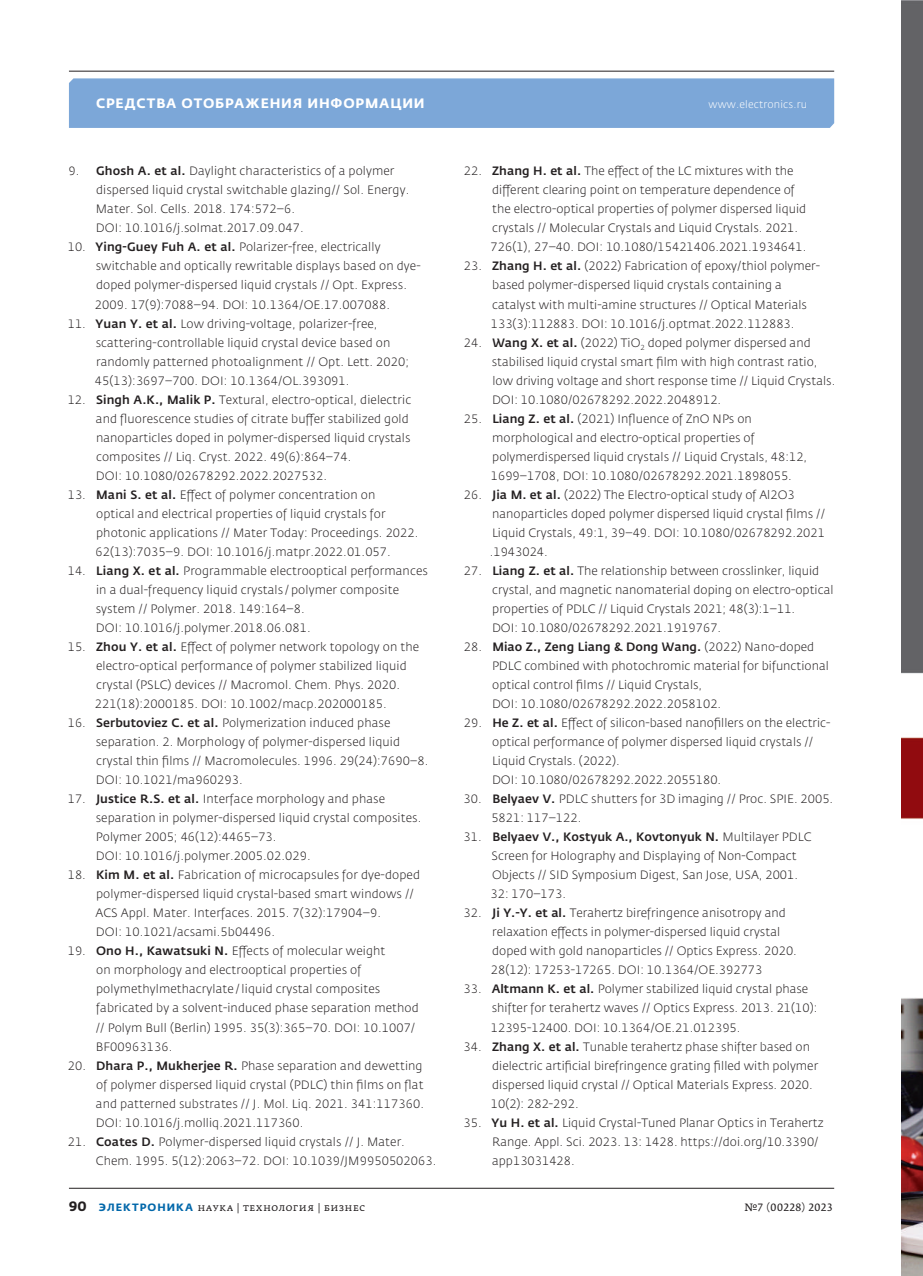
<style>
.page{position:relative;width:923px;height:1276px;background:#fff}
.page>*{position:absolute;margin:0;border:0;box-sizing:border-box;transform-origin:0 0}
.t1{font:700 13.5px "Fedra Sans Alt Pro";letter-spacing:.06em;color:#fff}
.t2{font:300 12px/19px "Fedra Sans Pro";letter-spacing:.01em;color:#231f20}
.t3{font:10.5px "Fedra Serif A Pro";letter-spacing:.035em;color:#231f20}
.t4{font:300 10.5px "Fedra Sans Pro";letter-spacing:.015em;color:#fff}
.s1{font-weight:500}
.s2{font-family:"Fedra Sans Pro";font-weight:700;font-size:13.5px}
.s3{font-family:"Fedra Sans Alt Pro";font-weight:700;color:#0067aa}
</style>
<div class="page">
<div style="left:69px;top:78px;width:765px;height:50px;background:#7ca7d8"></div>
<hr style="left:69px;top:71px;width:765px;height:1px;background:#231f20">
<hr style="left:69px;top:1188px;width:765px;height:1px;background:#231f20">
<img style="left:901px;top:0;width:22px;height:1276px">
<p class="t1" style="left:96px;top:95px;width:330px">СРЕДСТВА ОТОБРАЖЕНИЯ ИНФОРМАЦИИ</p>
<p class="t4" style="left:708px;top:98px;width:100px">www.electronics.ru</p>
<p class="t2" style="left:96px;top:162px;width:315px;text-indent:-27px">9. <span class="s1">Ghosh A. et al.</span> Daylight characteristics of a polymer dispersed liquid crystal switchable glazing// Sol. Energy.<br>Mater. Sol. Cells. 2018. 174:572–6.<br>DOI: 10.1016/j.solmat.2017.09.047.</p>
<p class="t2" style="left:95px;top:238px;width:327px;text-indent:-27px">10. <span class="s1">Ying-Guey Fuh A. et al.</span> Polarizer-free, electrically switchable and optically rewritable displays based on dye&shy;doped polymer-dispersed liquid crystals // Opt. Express.<br>2009. 17(9):7088–94. DOI: 10.1364/OE.17.007088.</p>
<p class="t2" style="left:95px;top:314px;width:315px;text-indent:-27px">11. <span class="s1">Yuan Y. et al.</span> Low driving-voltage, polarizer-free, scattering-controllable liquid crystal device based on randomly patterned photoalignment // Opt. Lett. 2020; 45(13):3697–700. DOI: 10.1364/OL.393091.</p>
<p class="t2" style="left:96px;top:390px;width:317px;text-indent:-28px">12. <span class="s1">Singh A.K., Malik P.</span> Textural, electro-optical, dielectric and fluorescence studies of citrate buffer stabilized gold nanoparticles doped in polymer-dispersed liquid crystals composites // Liq. Cryst. 2022. 49(6):864–74.<br>DOI: 10.1080/02678292.2022.2027532.</p>
<p class="t2" style="left:95px;top:485px;width:324px;text-indent:-28px">13. <span class="s1">Mani S. et al.</span> Effect of polymer concentration on<br>optical and electrical properties of liquid crystals for photonic applications // Mater Today: Proceedings. 2022.<br>62(13):7035–9. DOI: 10.1016/j.matpr.2022.01.057.</p>
<p class="t2" style="left:96px;top:561px;width:334px;text-indent:-28px">14. <span class="s1">Liang X. et al.</span> Programmable electrooptical performances in a dual-frequency liquid crystals /polymer composite system // Polymer. 2018. 149:164–8.<br>DOI: 10.1016/j.polymer.2018.06.081.</p>
<p class="t2" style="left:95px;top:637px;width:326px;text-indent:-27px">15. <span class="s1">Zhou Y. et al.</span> Effect of polymer network topology on the electro-optical performance of polymer stabilized liquid crystal (PSLC) devices // Macromol. Chem. Phys. 2020.<br>221(18):2000185. DOI: 10.1002/macp.202000185.</p>
<p class="t2" style="left:96px;top:713px;width:334px;text-indent:-28px">16. <span class="s1">Serbutoviez C. et al.</span> Polymerization induced phase separation. 2. Morphology of polymer-dispersed liquid crystal thin films // Macromolecules. 1996. 29(24):7690–8.<br>DOI: 10.1021/ma960293.</p>
<p class="t2" style="left:96px;top:789px;width:327px;text-indent:-28px">17. <span class="s1">Justice R.S. et al.</span> Interface morphology and phase separation in polymer-dispersed liquid crystal composites.<br>Polymer 2005; 46(12):4465–73.<br>DOI: 10.1016/j.polymer.2005.02.029.</p>
<p class="t2" style="left:95px;top:865px;width:326px;text-indent:-28px">18. <span class="s1">Kim M. et al.</span> Fabrication of microcapsules for dye-doped polymer-dispersed liquid crystal-based smart windows // ACS Appl. Mater. Interfaces. 2015. 7(32):17904–9.<br>DOI: 10.1021/acsami.5b04496.</p>
<p class="t2" style="left:96px;top:941px;width:324px;text-indent:-28px">19. <span class="s1">Ono H., Kawatsuki N.</span> Effects of molecular weight<br>on morphology and electrooptical properties of polymethylmethacrylate /liquid crystal composites fabricated by a solvent-induced phase separation method // Polym Bull (Berlin) 1995. 35(3):365–70. DOI: 10.1007/ BF00963136.</p>
<p class="t2" style="left:96px;top:1055px;width:329px;text-align:justify;text-indent:-28px">20. <span class="s1">Dhara P., Mukherjee R.</span> Phase separation and dewetting of polymer dispersed liquid crystal (PDLC) thin films on flat and patterned substrates // J. Mol. Liq. 2021. 341:117360.<br>DOI: 10.1016/j.molliq.2021.117360.</p>
<p class="t2" style="left:96px;top:1132px;width:342px;text-indent:-28px">21. <span class="s1">Coates D.</span> Polymer-dispersed liquid crystals // J. Mater.<br>Chem. 1995. 5(12):2063–72. DOI: 10.1039/JM9950502063.</p>
<p class="t2" style="left:490px;top:162px;width:317px;text-indent:-27px">22. <span class="s1">Zhang H. et al.</span> The effect of the LC mixtures with the different clearing point on temperature dependence of the electro-optical properties of polymer dispersed liquid crystals // Molecular Crystals and Liquid Crystals. 2021.<br>726(1), 27–40. DOI: 10.1080/15421406.2021.1934641.</p>
<p class="t2" style="left:491px;top:257px;width:331px;text-indent:-27px">23. <span class="s1">Zhang H. et al.</span> (2022) Fabrication of epoxy/thiol polymer&shy;based polymer-dispersed liquid crystals containing a catalyst with multi-amine structures // Optical Materials 133(3):112883. DOI: 10.1016/j.optmat.2022.112883.</p>
<p class="t2" style="left:492px;top:333px;width:345px;text-indent:-28px">24. <span class="s1">Wang Х. et al.</span> (2022) TiO<sub>2</sub> doped polymer dispersed and stabilised liquid crystal smart film with high contrast ratio, low driving voltage and short response time // Liquid Crystals.<br>DOI: 10.1080/02678292.2022.2048912.</p>
<p class="t2" style="left:491px;top:409px;width:318px;text-indent:-27px">25. <span class="s1">Liang Z. et al.</span> (2021) Influence of ZnO NPs on morphological and electro-optical properties of polymerdispersed liquid crystals // Liquid Crystals, 48:12, 1699–1708, DOI: 10.1080/02678292.2021.1898055.</p>
<p class="t2" style="left:490px;top:485px;width:337px;text-indent:-26px">26. <span class="s1">Jia M. et al.</span> (2022) The Electro-optical study of Al2O3 nanoparticles doped polymer dispersed liquid crystal films // Liquid Crystals, 49:1, 39–49. DOI: 10.1080/02678292.2021 .1943024.</p>
<p class="t2" style="left:492px;top:561px;width:343px;text-indent:-28px">27. <span class="s1">Liang Z. et al.</span> The relationship between crosslinker, liquid crystal, and magnetic nanomaterial doping on electro-optical properties of PDLC // Liquid Crystals 2021; 48(3):1–11.<br>DOI: 10.1080/02678292.2021.1919767.</p>
<p class="t2" style="left:492px;top:637px;width:338px;text-indent:-28px">28. <span class="s1">Miao Z., Zeng Liang &amp; Dong Wang.</span> (2022) Nano-doped PDLC combined with photochromic material for bifunctional optical control films // Liquid Crystals,<br>DOI: 10.1080/02678292.2022.2058102.</p>
<p class="t2" style="left:492px;top:713px;width:340px;text-indent:-28px">29. <span class="s1">He Z. et al.</span> Effect of silicon-based nanofillers on the electric&shy;optical performance of polymer dispersed liquid crystals // Liquid Crystals. (2022).<br>DOI: 10.1080/02678292.2022.2055180.</p>
<p class="t2" style="left:491px;top:789px;width:343px;text-indent:-28px">30. <span class="s1">Belyaev V.</span> PDLC shutters for 3D imaging // Proc. SPIE. 2005.<br>5821: 117–122.</p>
<p class="t2" style="left:490px;top:827px;width:322px;text-indent:-27px">31. <span class="s1">Belyaev V., Kostyuk A., Kovtonyuk N.</span> Multilayer PDLC Screen for Holography and Displaying of Non-Compact Objects // SID Symposium Digest, San Jose, USA, 2001.<br>32: 170–173.</p>
<p class="t2" style="left:491px;top:903px;width:307px;text-indent:-27px">32. <span class="s1">Ji Y.-Y. et al.</span> Terahertz birefringence anisotropy and relaxation effects in polymer-dispersed liquid crystal doped with gold nanoparticles // Optics Express. 2020.<br>28(12): 17253-17265. DOI: 10.1364/OE.392773</p>
<p class="t2" style="left:491px;top:979px;width:328px;text-indent:-27px">33. <span class="s1">Altmann K. et al.</span> Polymer stabilized liquid crystal phase shifter for terahertz waves // Optics Express. 2013. 21(10):<br>12395-12400. DOI: 10.1364/OE.21.012395.</p>
<p class="t2" style="left:491px;top:1036px;width:329px;text-indent:-27px">34. <span class="s1">Zhang X. et al.</span> Tunable terahertz phase shifter based on dielectric artificial birefringence grating filled with polymer dispersed liquid crystal // Optical Materials Express. 2020.<br>10(2): 282-292.</p>
<p class="t2" style="left:492px;top:1113px;width:333px;text-indent:-28px">35. <span class="s1">Yu H. et al.</span> Liquid Crystal-Tuned Planar Optics in Terahertz<br>Range. Appl. Sci. 2023. 13: 1428. https://doi.org/10.3390/ app13031428.</p>
<p class="t3" style="left:69px;top:1200px;width:298px"><span class="s2">90</span> <span class="s3">ЭЛЕКТРОНИКА</span> наука | технология | бизнес</p>
<p class="t3" style="left:744px;top:1200px;width:89px">№7 (00228) 2023</p>
</div>
